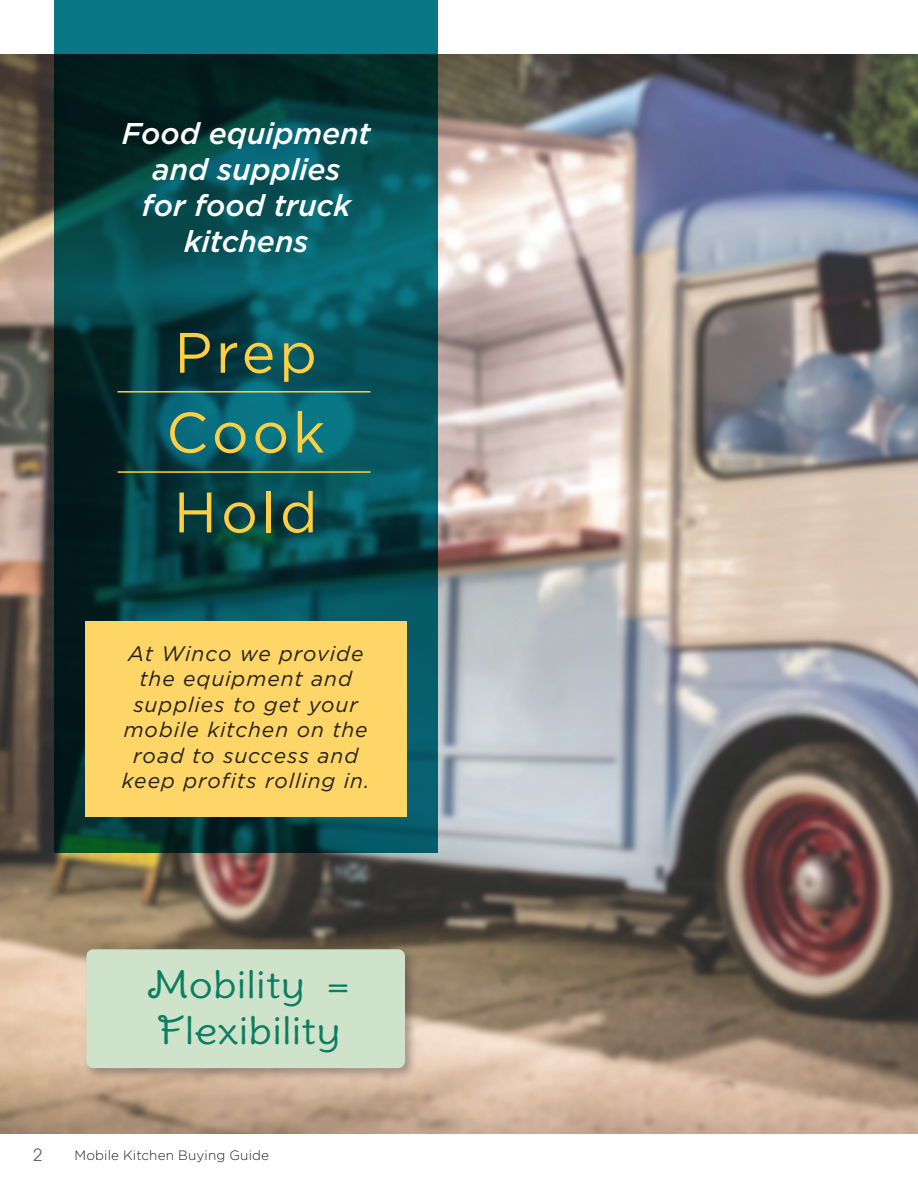
<style>
.page{position:relative;width:918px;height:1188px;background:#fff}
.page>*{position:absolute;margin:0;border:0;box-sizing:border-box;transform-origin:0 0}
.t1{font:56.85px "Gotham";letter-spacing:.065em;color:#fece43}
.t2{font:37.05px "Frangelica";color:#0e7e63;scale:1.05 1}
.t3{font:italic 500 30px/36px "Gotham";color:#fff;text-align:center}
.t4{font:italic 21px/25.5px "Gotham";letter-spacing:.045em;color:#231f20;text-align:center}
.t5{font:16.5px "Avant Garde";color:#636366}
.t6{font:300 13.5px "Gotham";letter-spacing:.01em;color:#231f20}
</style>
<div class="page">
<img style="left:0;top:54px;width:918px;height:1080px">
<svg style="left:54px;top:0;width:383px;height:853px;background:#06494f"></svg>
<div style="left:85px;top:622px;width:322px;height:195px;background:#fed667"></div>
<hr style="left:118px;top:391px;width:252px;height:2px;background:#fece43">
<hr style="left:118px;top:471px;width:252px;height:2px;background:#fece43">
<div style="left:83px;top:946px;width:335px;height:135px;background:#231f20;opacity:.35"></div>
<div style="left:86px;top:949px;width:319px;height:119px;background:#cee3ca;border-radius:7px"></div>
<p class="t3" style="left:122px;top:115px;width:250px">Food equipment and supplies<br>for food truck kitchens</p>
<p class="t1" style="left:174px;top:316px;width:144px">Prep</p>
<p class="t1" style="left:166px;top:396px;width:160px">Cook</p>
<p class="t1" style="left:174px;top:476px;width:145px">Hold</p>
<p class="t4" style="left:122px;top:640px;width:249px">At Winco we provide the equipment and supplies to get your mobile kitchen on the road to success and keep profits rolling in.</p>
<p class="t2" style="left:147px;top:961px;width:196px">Mobility =</p>
<p class="t2" style="left:157px;top:1008px;width:176px">Flexibility</p>
<p class="t5" style="left:33px;top:1145px;width:11px">2</p>
<p class="t6" style="left:74px;top:1147px;width:196px">Mobile Kitchen Buying Guide</p>
</div>
